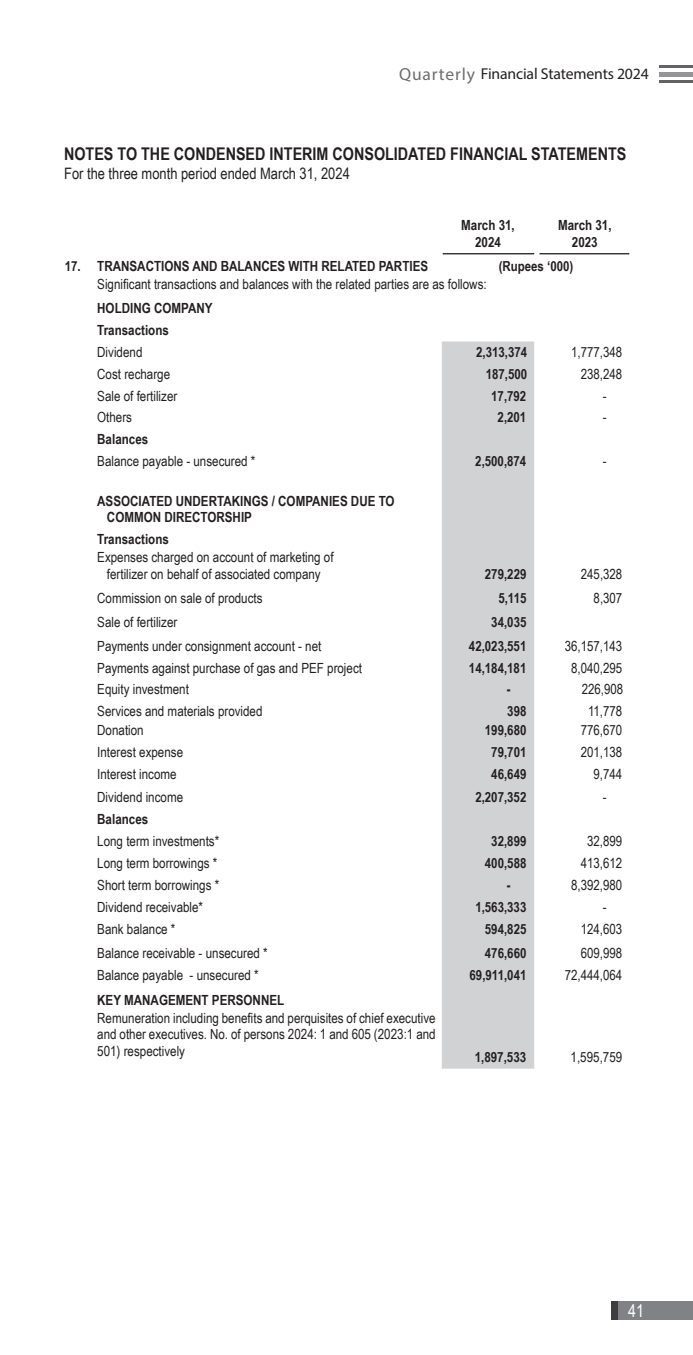
<style>
.page{position:relative;width:693px;height:1355px;background:#fff}
.page>*{position:absolute;margin:0;border:0;box-sizing:border-box;transform-origin:0 0}
.column_small{font:700 17.5px "Arial Narrow";color:#231f20}
.t1{font:17.5px "Myriad Pro";letter-spacing:.05em;color:#6c6d70}
.t2{font:17.5px "Arial Narrow";color:#fff}
.t3{font:15.75px "Arial Narrow";color:#231f20}
.t4{font:15.75px "Myriad Pro";letter-spacing:-.01em;color:#231f20}
.column_small-2{font:14px/16.8px "Arial Narrow";color:#231f20;text-align:justify}
.column_small-3{font:700 14px "Arial Narrow";color:#231f20}
.arial_narrow_bold_8{font:700 14px "Arial Narrow";color:#231f20}
.Arial_Narrow_08{font:14px "Arial Narrow";color:#231f20}
.hypen_narrow_8{font:14px "Arial Narrow";color:#231f20}
.Hyphen_Narrow_bold_8{font:700 14px "Arial Narrow";color:#231f20}
.column_small-4{font:700 13.83px "Arial Narrow";color:#231f20}
</style>
<div class="page">
<div style="left:617px;top:1301px;width:76px;height:19px;background:#808285"></div>
<div style="left:611px;top:1301px;width:6px;height:19px;background:#3e3e3f"></div>
<hr style="left:659px;top:72px;width:34px;height:4px;background:#939598">
<hr style="left:659px;top:65px;width:34px;height:3px;background:#636366">
<hr style="left:659px;top:80px;width:34px;height:3px;background:#636366">
<div style="left:442px;top:341px;width:92px;height:727px;background:#d1d2d4"></div>
<hr style="left:443px;top:253px;width:91px;height:1px;background:#231f20">
<hr style="left:539px;top:253px;width:90px;height:1px;background:#231f20">
<p class="t1" style="left:399px;top:63px;width:77px">Quarterly</p>
<p class="t4" style="left:481px;top:64px;width:169px">Financial Statements 2024</p>
<p class="column_small" style="left:64px;top:140px;width:564px">NOTES TO THE CONDENSED INTERIM CONSOLIDATED FINANCIAL STATEMENTS</p>
<p class="t3" style="left:64px;top:162px;width:287px">For the three month period ended March 31, 2024</p>
<p class="column_small-3" style="left:461px;top:214px;width:55px">March 31,</p>
<p class="column_small-3" style="left:475px;top:231px;width:27px">2024</p>
<p class="column_small-3" style="left:558px;top:214px;width:55px">March 31,</p>
<p class="column_small-3" style="left:572px;top:231px;width:27px">2023</p>
<p class="column_small-4" style="left:65px;top:255px;width:17px">17.</p>
<p class="column_small-3" style="left:97px;top:255px;width:332px">TRANSACTIONS AND BALANCES WITH RELATED PARTIES</p>
<p class="column_small-4" style="left:499px;top:255px;width:76px">(Rupees ‘000)</p>
<p class="column_small-2" style="left:97px;top:275px;width:391px">Significant transactions and balances with the related parties are as follows:</p>
<p class="column_small-3" style="left:97px;top:298px;width:117px">HOLDING COMPANY</p>
<p class="column_small-3" style="left:97px;top:319px;width:73px">Transactions</p>
<p class="column_small-2" style="left:97px;top:343px;width:47px">Dividend</p>
<p class="arial_narrow_bold_8" style="left:476px;top:341px;width:53px">2,313,374</p>
<p class="Arial_Narrow_08" style="left:571px;top:341px;width:53px">1,777,348</p>
<p class="column_small-2" style="left:97px;top:365px;width:74px">Cost recharge</p>
<p class="arial_narrow_bold_8" style="left:486px;top:363px;width:43px">187,500</p>
<p class="Arial_Narrow_08" style="left:581px;top:363px;width:43px">238,248</p>
<p class="column_small-2" style="left:97px;top:387px;width:82px">Sale of fertilizer</p>
<p class="arial_narrow_bold_8" style="left:491px;top:385px;width:37px">17,792</p>
<p class="hypen_narrow_8" style="left:603px;top:385px;width:5px">-</p>
<p class="column_small-2" style="left:97px;top:408px;width:36px">Others</p>
<p class="arial_narrow_bold_8" style="left:498px;top:406px;width:30px">2,201</p>
<p class="hypen_narrow_8" style="left:603px;top:407px;width:5px">-</p>
<p class="column_small-3" style="left:97px;top:429px;width:53px">Balances</p>
<p class="column_small-2" style="left:97px;top:452px;width:160px">Balance payable - unsecured *</p>
<p class="arial_narrow_bold_8" style="left:475px;top:451px;width:53px">2,500,874</p>
<p class="hypen_narrow_8" style="left:603px;top:451px;width:5px">-</p>
<p class="column_small-3" style="left:97px;top:490px;width:299px">ASSOCIATED UNDERTAKINGS / COMPANIES DUE TO</p>
<p class="column_small-3" style="left:107px;top:507px;width:147px">COMMON DIRECTORSHIP</p>
<p class="column_small-3" style="left:97px;top:529px;width:73px">Transactions</p>
<p class="column_small-2" style="left:97px;top:548px;width:238px">Expenses charged on account of marketing of</p>
<p class="column_small-2" style="left:107px;top:565px;width:215px">fertilizer on behalf of associated company</p>
<p class="arial_narrow_bold_8" style="left:485px;top:564px;width:43px">279,229</p>
<p class="Arial_Narrow_08" style="left:581px;top:564px;width:43px">245,328</p>
<p class="column_small-2" style="left:97px;top:589px;width:167px">Commission on sale of products</p>
<p class="arial_narrow_bold_8" style="left:498px;top:587px;width:30px">5,115</p>
<p class="Arial_Narrow_08" style="left:594px;top:588px;width:30px">8,307</p>
<p class="column_small-2" style="left:97px;top:613px;width:82px">Sale of fertilizer</p>
<p class="arial_narrow_bold_8" style="left:491px;top:611px;width:37px">34,035</p>
<p class="column_small-2" style="left:97px;top:637px;width:226px">Payments under consignment account - net</p>
<p class="arial_narrow_bold_8" style="left:469px;top:635px;width:59px">42,023,551</p>
<p class="Arial_Narrow_08" style="left:565px;top:636px;width:59px">36,157,143</p>
<p class="column_small-2" style="left:97px;top:659px;width:266px">Payments against purchase of gas and PEF project</p>
<p class="arial_narrow_bold_8" style="left:469px;top:657px;width:59px">14,184,181</p>
<p class="Arial_Narrow_08" style="left:571px;top:658px;width:53px">8,040,295</p>
<p class="column_small-2" style="left:97px;top:680px;width:93px">Equity investment</p>
<p class="Hyphen_Narrow_bold_8" style="left:507px;top:678px;width:5px">-</p>
<p class="Arial_Narrow_08" style="left:582px;top:679px;width:43px">226,908</p>
<p class="column_small-2" style="left:97px;top:702px;width:167px">Services and materials provided</p>
<p class="arial_narrow_bold_8" style="left:507px;top:700px;width:21px">398</p>
<p class="Arial_Narrow_08" style="left:588px;top:700px;width:36px">11,778</p>
<p class="column_small-2" style="left:97px;top:721px;width:48px">Donation</p>
<p class="arial_narrow_bold_8" style="left:485px;top:720px;width:43px">199,680</p>
<p class="Arial_Narrow_08" style="left:581px;top:720px;width:43px">776,670</p>
<p class="column_small-2" style="left:97px;top:743px;width:87px">Interest expense</p>
<p class="arial_narrow_bold_8" style="left:491px;top:742px;width:37px">79,701</p>
<p class="Arial_Narrow_08" style="left:581px;top:742px;width:43px">201,138</p>
<p class="column_small-2" style="left:97px;top:765px;width:81px">Interest income</p>
<p class="arial_narrow_bold_8" style="left:491px;top:764px;width:37px">46,649</p>
<p class="Arial_Narrow_08" style="left:594px;top:764px;width:30px">9,744</p>
<p class="column_small-2" style="left:97px;top:787px;width:87px">Dividend income</p>
<p class="arial_narrow_bold_8" style="left:475px;top:786px;width:53px">2,207,352</p>
<p class="hypen_narrow_8" style="left:603px;top:786px;width:5px">-</p>
<p class="column_small-3" style="left:97px;top:808px;width:53px">Balances</p>
<p class="column_small-2" style="left:97px;top:831px;width:124px">Long term investments*</p>
<p class="arial_narrow_bold_8" style="left:491px;top:830px;width:37px">32,899</p>
<p class="Arial_Narrow_08" style="left:587px;top:830px;width:37px">32,899</p>
<p class="column_small-2" style="left:97px;top:854px;width:122px">Long term borrowings *</p>
<p class="arial_narrow_bold_8" style="left:485px;top:852px;width:43px">400,588</p>
<p class="Arial_Narrow_08" style="left:581px;top:852px;width:43px">413,612</p>
<p class="column_small-2" style="left:97px;top:876px;width:124px">Short term borrowings *</p>
<p class="Hyphen_Narrow_bold_8" style="left:507px;top:874px;width:5px">-</p>
<p class="Arial_Narrow_08" style="left:571px;top:874px;width:53px">8,392,980</p>
<p class="column_small-2" style="left:97px;top:898px;width:107px">Dividend receivable*</p>
<p class="arial_narrow_bold_8" style="left:475px;top:896px;width:53px">1,563,333</p>
<p class="hypen_narrow_8" style="left:603px;top:896px;width:5px">-</p>
<p class="column_small-2" style="left:97px;top:920px;width:80px">Bank balance *</p>
<p class="arial_narrow_bold_8" style="left:485px;top:918px;width:43px">594,825</p>
<p class="Arial_Narrow_08" style="left:581px;top:918px;width:43px">124,603</p>
<p class="column_small-2" style="left:97px;top:944px;width:172px">Balance receivable - unsecured *</p>
<p class="arial_narrow_bold_8" style="left:485px;top:942px;width:43px">476,660</p>
<p class="Arial_Narrow_08" style="left:581px;top:942px;width:43px">609,998</p>
<p class="column_small-2" style="left:97px;top:966px;width:163px">Balance payable - unsecured *</p>
<p class="arial_narrow_bold_8" style="left:470px;top:964px;width:58px">69,911,041</p>
<p class="Arial_Narrow_08" style="left:565px;top:964px;width:59px">72,444,064</p>
<p class="column_small-3" style="left:97px;top:989px;width:189px">KEY MANAGEMENT PERSONNEL</p>
<p class="column_small-2" style="left:97px;top:1008px;width:340px">Remuneration including benefits and perquisites of chief executive and other executives. No. of persons 2024: 1 and 605 (2023:1 and 501) respectively</p>
<p class="column_small-3" style="left:475px;top:1046px;width:53px">1,897,533</p>
<p class="Arial_Narrow_08" style="left:571px;top:1046px;width:53px">1,595,759</p>
<p class="t2" style="left:628px;top:1298px;width:17px">41</p>
</div>
